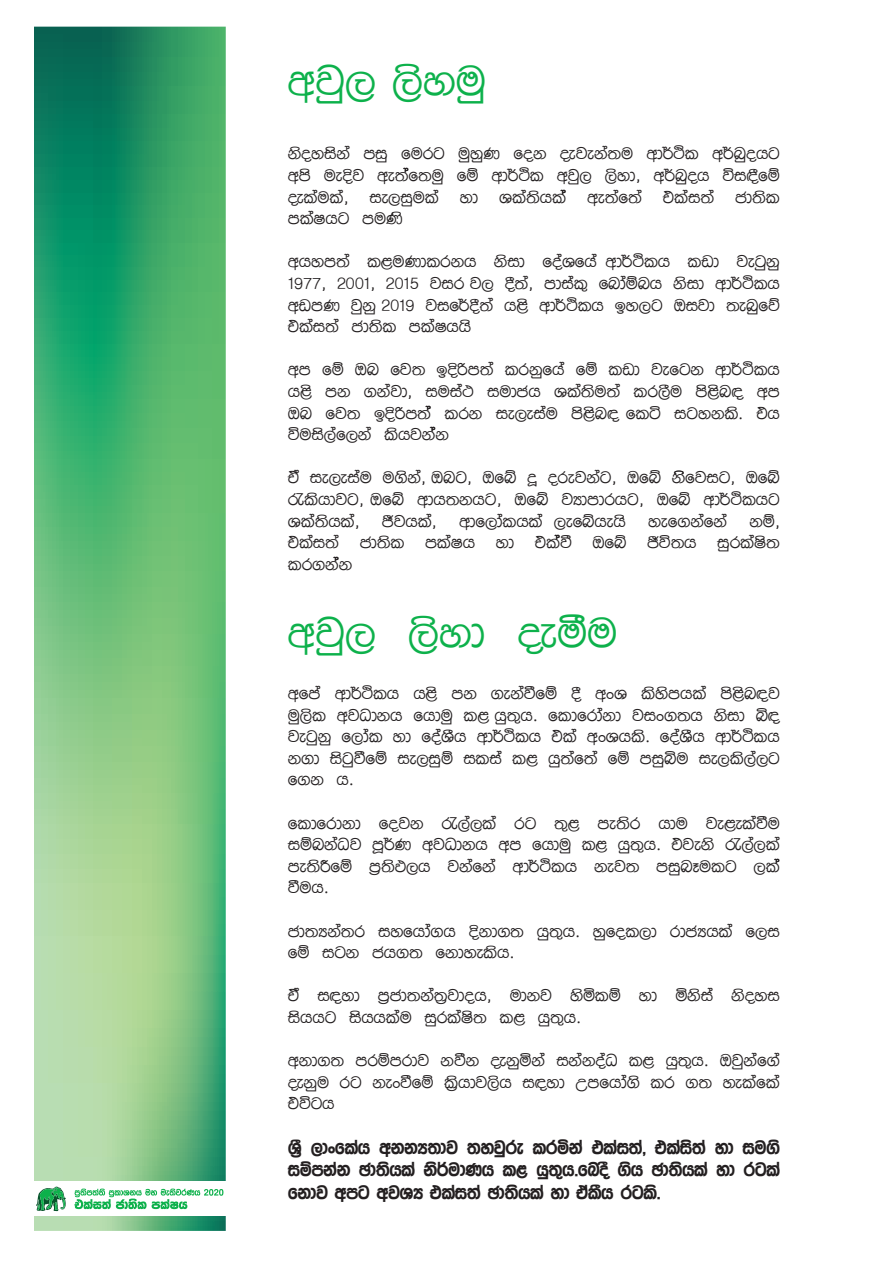
<style>
.page{position:relative;width:893px;height:1263px;background:#fff}
.page>*{position:absolute;margin:0;border:0;box-sizing:border-box;transform-origin:0 0}
.t1{font:45.45px "FM Malithix";color:#0db14b}
.t2{font:18.9px/22.6px "FM Sandhyaneex";color:#231f20}
.t3{font:18px/21.6px "FM Malithix";color:#231f20;text-align:justify}
</style>
<div class="page">
<svg style="left:34px;top:27px;width:192px;height:1204px;background:#66b97d"></svg>
<div style="left:27px;top:1182px;width:205px;height:34px;background:#fff"></div>
<svg style="left:74px;top:1188px;width:149px;height:21px"></svg>
<svg style="left:36px;top:1186px;width:30px;height:25px"></svg>
<h1 class="t1" style="left:288px;top:58px;width:229px">wjq, ,syuq</h1>
<p class="t3" style="left:288px;top:143px;width:493px">ksoyiska miq furg uqyqK fok ±jeka;u wd¾Ól w¾nqohg wms ueÈj we;af;uq fï wd¾Ól wjq, ,syd" w¾nqoh úi£fï ±laula" ie,iqula yd Yla;shla we;af;a tlai;a cd;sl mlaIhg muKs</p>
<p class="t3" style="left:288px;top:251px;width:505px;text-align:left">whym;a l&lt;uKdlrkh ksid foaYfha wd¾Ólh lvd jegqkq 1977" 2001" 2015 jir j, §;a" mdial= fndaïnh ksid wd¾Ólh wvmK jqkq2019 jif¾§;a h&lt;swd¾Ólh by,g Tijd ;enqfõ tlai;a cd;sl mlaIhhs</p>
<p class="t3" style="left:288px;top:359px;width:493px">wm fï Tn fj; bÈßm;a lrkqfha fï lvd jefgk wd¾Ólh h&lt;s mk .kajd" iuia: iudch Yla;su;a lr,Su ms&lt;sn| wm Tn fj; bÈßm;a lrk ie,eiau ms&lt;sn| flá igykls' th úuis,af,ka lshjkak</p>
<p class="t3" style="left:288px;top:467px;width:493px">ta ie,eiau u.ska" Tng" Tfí ¥ orejkag" Tfí ksfjig" Tfí /lshdjg" Tfí wdh;khg" Tfí jHdmdrhg" Tfí wd¾Ólhg Yla;shla"</p>
<p class="t3" style="left:382px;top:510px;width:56px">Ôjhla"</p>
<p class="t3" style="left:459px;top:510px;width:269px">wdf,dalhla ,efíhehs yef.kafka</p>
<p class="t3" style="left:288px;top:510px;width:493px;text-indent:462px">kï" tlai;a cd;sl mlaIh yd tlaù Tfí Ôú;h iqrlaIs; lr.kak</p>
<h1 class="t1" style="left:288px;top:609px;width:331px">wjq, ,syd ±óu</h1>
<p class="t3" style="left:288px;top:682px;width:493px">wfma wd¾Ólh h&lt;s mk .ekaùfï § wxY lsysmhla ms&lt;sn|j uq,sl wjOdkh fhduql&lt; hq;=h' fldfrdakd jix.;h ksid ì| jegqkqf,dal yd foaYSh wd¾Ólh tla wxYhls' foaYSh wd¾Ólh k.d isgqùfï ie,iqï ilia l&lt; hq;af;a fï miqìu ie,ls,a,g f.k h'</p>
<p class="t3" style="left:288px;top:812px;width:493px">fldfrdkd fojk /,a,la rg ;=&lt; me;sr hdu je&lt;elaùu iïnkaOj mQ¾K wjOdkh wm fhduql&lt; hq;=h' tjeks/,a,la me;sÍfï m%;sM,h jkafka wd¾Ólh kej; miqnEulg ,la ùuh'</p>
<p class="t3" style="left:288px;top:920px;width:493px">cd;Hka;r iyfhda.h Èkd.; hq;=h' yqfol,d rdcHhla f,i fï igk ch.; fkdyelsh'</p>
<p class="t3" style="left:288px;top:985px;width:493px">ta i|yd m%cd;ka;%jdoh" udkj ysñlï yd ñksia ksoyi ishhg ishhlau iqrlaIs; l&lt; hq;=h'</p>
<p class="t3" style="left:288px;top:1050px;width:493px">wkd.; mrïmrdj kùk ±kqñka ikakoaO l&lt; hq;=h' Tjqkaf.a ±kqu rg kexùfï ls%hdj,sh i|yd Wmfhda.slr .; yelafla túgh</p>
<p class="t2" style="left:288px;top:1136px;width:505px">Y%S,dxflah wkkH;dj ;yjqre lrñka tlai;a" tlais;a yd iu.s iïmkak Pd;shla ks¾udKh l&lt; hq;=h'fnoS.sh Pd;shla yd rgla fkdj wmg wjYH tlai;a Pd;shla yd talSh rgls'</p>
</div>
